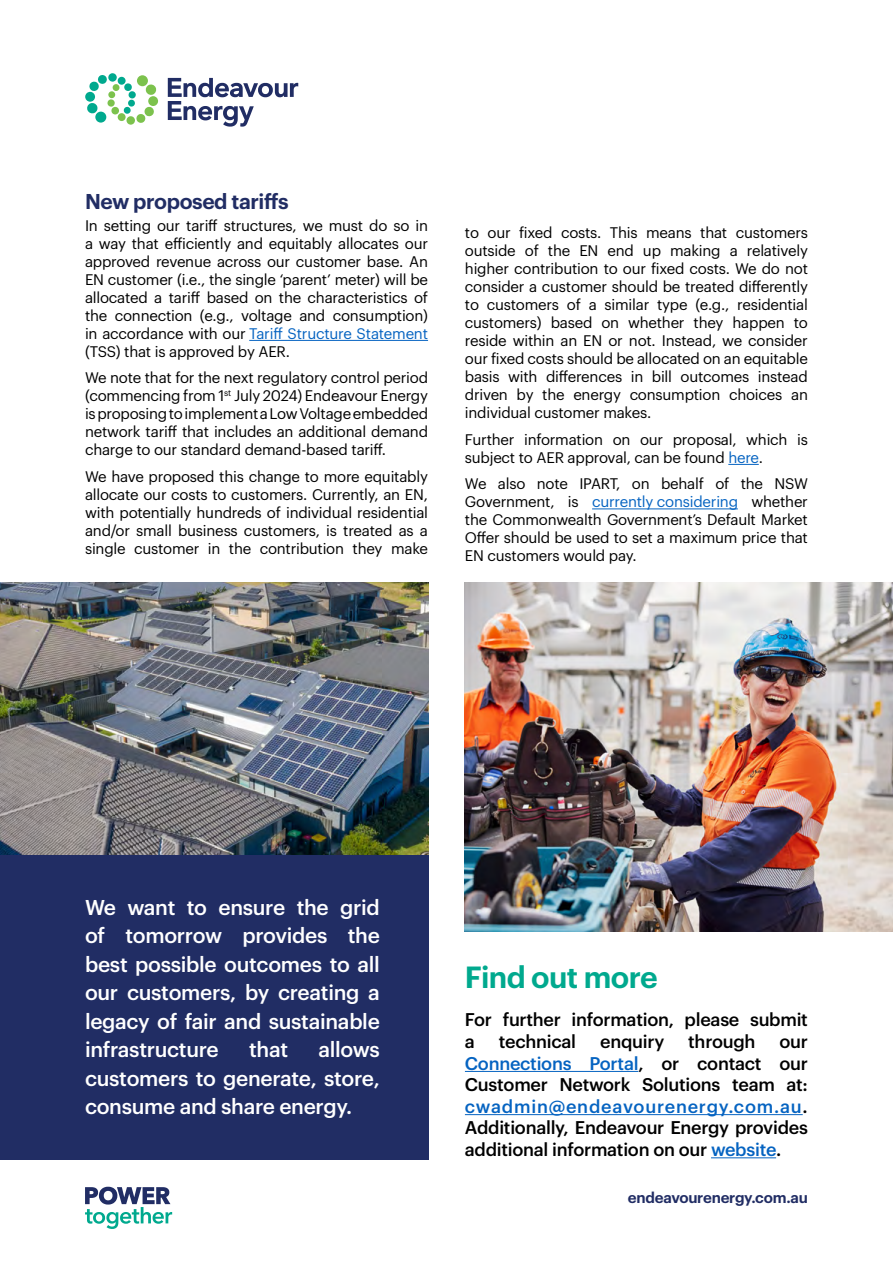
<style>
.page{position:relative;width:893px;height:1263px;background:#fff}
.page>*{position:absolute;margin:0;border:0;box-sizing:border-box;transform-origin:0 0}
.t1{font:600 30px "Graphik";letter-spacing:-.02em;color:#00a98e}
.t2{font:500 21px/28.5px "Graphik";letter-spacing:-.015em;color:#fff;text-align:justify}
.t3{font:600 21px "Graphik";letter-spacing:-.02em;color:#212d64}
.t4{font:500 18px/21.6px "Graphik";letter-spacing:-.015em;color:#000}
.t5{font:15px/18px "Graphik";letter-spacing:-.015em;color:#000;text-align:justify}
.t6{font:600 15px "Graphik";letter-spacing:-.015em;color:#212d64}
.s1{color:#0563c1}
</style>
<div class="page">
<svg style="left:168px;top:78px;width:130px;height:49px"></svg>
<svg style="left:126px;top:116px;width:9px;height:9px"></svg>
<svg style="left:86px;top:74px;width:71px;height:49px"></svg>
<div style="left:128px;top:99px;width:7px;height:8px;background:#00a98e;border-radius:3px"></div>
<div style="left:123px;top:107px;width:8px;height:7px;background:#00a98e;border-radius:3px"></div>
<div style="left:118px;top:77px;width:8px;height:8px;background:#00a98e;border-radius:50%"></div>
<svg style="left:85px;top:1187px;width:87px;height:42px"></svg>
<hr style="left:249px;top:340px;width:179px;height:1px;background:#0563c1">
<hr style="left:465px;top:1071px;width:173px;height:1px;background:#0563c1">
<hr style="left:465px;top:1114px;width:338px;height:1px;background:#0563c1">
<hr style="left:711px;top:1157px;width:65px;height:1px;background:#0563c1">
<hr style="left:728px;top:464px;width:31px;height:1px;background:#0563c1">
<hr style="left:592px;top:508px;width:146px;height:1px;background:#0563c1">
<img style="left:0;top:583px;width:428px;height:272px">
<div style="left:0;top:855px;width:428px;height:304px;background:#212d64"></div>
<img style="left:465px;top:583px;width:428px;height:348px">
<h2 class="t3" style="left:85px;top:185px;width:205px">New proposed tariffs</h2>
<p class="t5" style="left:85px;top:215px;width:345px">In setting our tariff structures, we must do so in a way that efficiently and equitably allocates our approved revenue across our customer base. An EN customer (i.e., the single ‘parent’ meter) will be allocated a tariff based on the characteristics of the connection (e.g., voltage and consumption) in accordance with our <span class="s1">Tariff Structure Statement </span>(TSS) that is approved by AER.</p>
<p class="t5" style="left:85px;top:368px;width:345px">We note that for the next regulatory control period (commencing from 1<sup>st</sup> July 2024) Endeavour Energy is proposing to implement a Low Voltage embedded network tariff that includes an additional demand charge to our standard demand-based tariff.</p>
<p class="t5" style="left:85px;top:466px;width:345px">We have proposed this change to more equitably allocate our costs to customers. Currently, an EN, with potentially hundreds of individual residential and/or small business customers, is treated as a single customer in the contribution they make</p>
<p class="t5" style="left:465px;top:223px;width:345px">to our fixed costs. This means that customers outside of the EN end up making a relatively higher contribution to our fixed costs. We do not consider a customer should be treated differently to customers of a similar type (e.g., residential customers) based on whether they happen to reside within an EN or not. Instead, we consider our fixed costs should be allocated on an equitable basis with differences in bill outcomes instead driven by the energy consumption choices an individual customer makes.</p>
<p class="t5" style="left:465px;top:429px;width:345px">Further information on our proposal, which is subject to AER approval, can be found <span class="s1">here</span>.</p>
<p class="t5" style="left:465px;top:474px;width:345px">We also note IPART, on behalf of the NSW Government, is <span class="s1">currently considering</span> whether the Commonwealth Government’s Default Market Offer should be used to set a maximum price that EN customers would pay.</p>
<h2 class="t2" style="left:85px;top:891px;width:296px">We want to ensure the grid of tomorrow provides the best possible outcomes to all our customers, by creating a legacy of fair and sustainable infrastructure</h2>
<h2 class="t2" style="left:85px;top:1033px;width:296px;text-indent:233px">allows customers to generate, store, consume and share energy.</h2>
<h2 class="t2" style="left:249px;top:1033px;width:40px">that</h2>
<h1 class="t1" style="left:465px;top:954px;width:194px">Find out more</h1>
<p class="t4" style="left:465px;top:1007px;width:344px">For further information, please submit a</p>
<p class="t4" style="left:499px;top:1029px;width:79px">technical</p>
<p class="t4" style="left:600px;top:1029px;width:66px">enquiry</p>
<p class="t4" style="left:688px;top:1029px;width:69px">through</p>
<p class="t4" style="left:465px;top:1029px;width:345px;text-align:justify;text-indent:314px">our <span class="s1">Connections Portal</span>, or contact our Customer Network Solutions team at: <span class="s1">cwadmin@endeavourenergy.com.au</span>.<br>Additionally, Endeavour Energy provides additional information on our <span class="s1">website</span>.</p>
<p class="t6" style="left:628px;top:1186px;width:182px">endeavourenergy.com.au</p>
</div>
